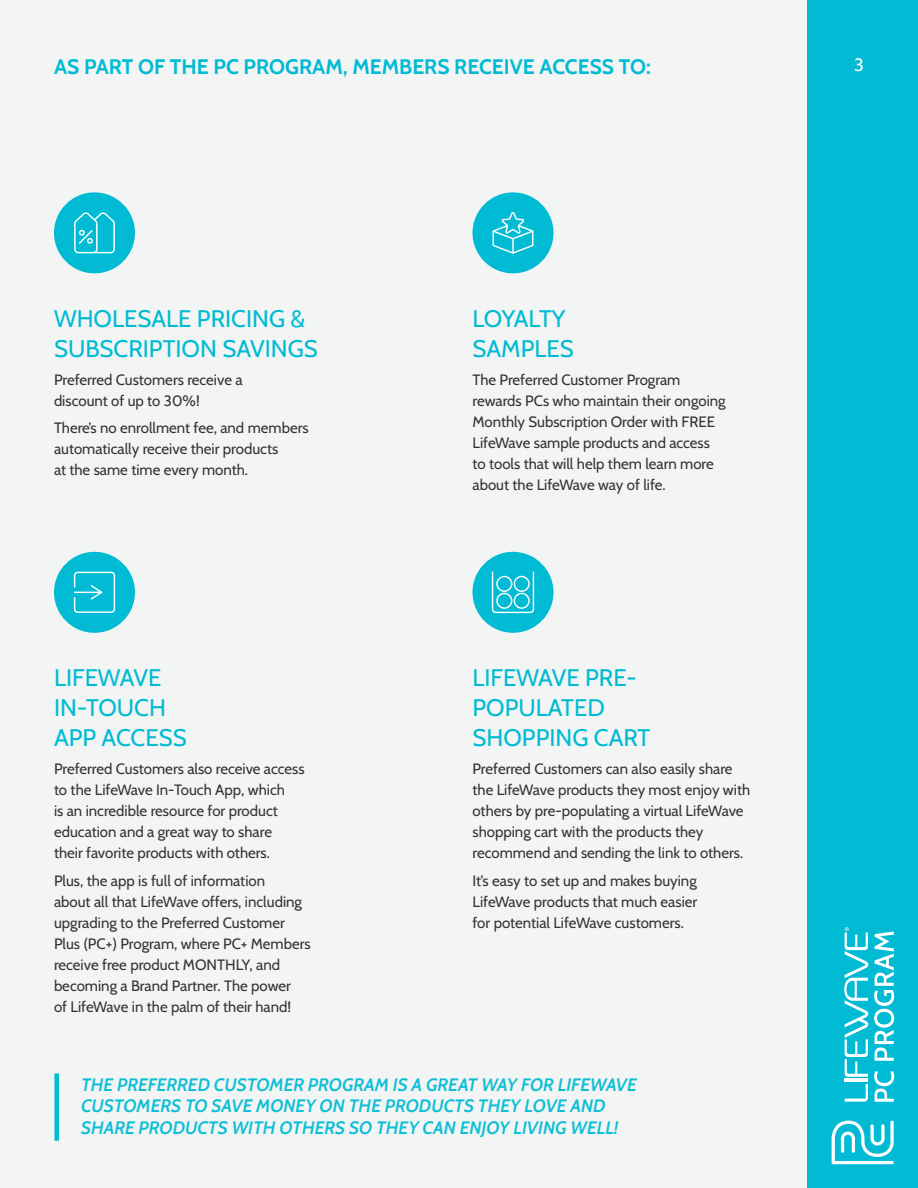
<style>
.page{position:relative;width:918px;height:1188px;background:#f3f4f4}
.page>*{position:absolute;margin:0;border:0;box-sizing:border-box;transform-origin:0 0}
.t1{font:24px/30px "Cabin";color:#00bbd3}
.t2{font:700 21px "Cabin";color:#00bbd3}
.t3{font:italic 600 18px/21.6px "Cabin";color:#0dbfd6}
.t4{font:18px "Cabin";color:#fff}
.t5{font:15px/21px "Cabin";color:#333334}
</style>
<div class="page">
<div style="left:808px;top:0;width:110px;height:1188px;background:#00bbd3"></div>
<svg style="left:832px;top:927px;width:62px;height:237px"></svg>
<div style="left:54px;top:1073px;width:5px;height:68px;background:#00bbd3"></div>
<div style="left:54px;top:192px;width:81px;height:81px;background:#00bbd3;border-radius:50%"></div>
<svg style="left:74px;top:212px;width:41px;height:41px"></svg>
<div style="left:472px;top:192px;width:82px;height:81px;background:#00bbd3;border-radius:50%"></div>
<svg style="left:493px;top:212px;width:40px;height:42px"></svg>
<div style="left:54px;top:552px;width:81px;height:81px;background:#00bbd3;border-radius:50%"></div>
<svg style="left:74px;top:572px;width:41px;height:41px"></svg>
<div style="left:472px;top:552px;width:82px;height:81px;background:#00bbd3;border-radius:50%"></div>
<svg style="left:492px;top:572px;width:42px;height:41px"></svg>
<h2 class="t2" style="left:54px;top:50px;width:598px">AS PART OF THE PC PROGRAM, MEMBERS RECEIVE ACCESS TO:</h2>
<p class="t4" style="left:854px;top:51px;width:11px">3</p>
<h1 class="t1" style="left:54px;top:302px;width:265px">WHOLESALE PRICING &amp;<br>SUBSCRIPTION SAVINGS</h1>
<p class="t5" style="left:54px;top:368px;width:190px">Preferred Customers receive a discount of up to 30%!</p>
<p class="t5" style="left:54px;top:417px;width:256px">There’s no enrollment fee, and members automatically receive their products<br>at the same time every month.</p>
<h1 class="t1" style="left:54px;top:661px;width:134px">LIFEWAVE<br>IN-TOUCH<br>APP ACCESS</h1>
<p class="t5" style="left:54px;top:757px;width:252px">Preferred Customers also receive access to the LifeWave In-Touch App, which<br>is an incredible resource for product education and a great way to share<br>their favorite products with others.</p>
<p class="t5" style="left:54px;top:869px;width:258px">Plus, the app is full of information<br>about all that LifeWave offers, including upgrading to the Preferred Customer Plus (PC+) Program, where PC+ Members receive free product MONTHLY, and becoming a Brand Partner. The power<br>of LifeWave in the palm of their hand!</p>
<h1 class="t1" style="left:472px;top:302px;width:103px">LOYALTY<br>SAMPLES</h1>
<p class="t5" style="left:472px;top:368px;width:255px">The Preferred Customer Program rewards PCs who maintain their ongoing Monthly Subscription Order with FREE LifeWave sample products and access to tools that will help them learn more about the LifeWave way of life.</p>
<h1 class="t1" style="left:472px;top:661px;width:179px">LIFEWAVE PRE-<br>POPULATED<br>SHOPPING CART</h1>
<p class="t5" style="left:472px;top:757px;width:279px">Preferred Customers can also easily share the LifeWave products they most enjoy with others by pre-populating a virtual LifeWave shopping cart with the products they recommend and sending the link to others.</p>
<p class="t5" style="left:472px;top:869px;width:226px;text-align:justify">It’s easy to set up and makes buying LifeWave products that much easier for potential LifeWave customers.</p>
<p class="t3" style="left:81px;top:1072px;width:557px">THE PREFERRED CUSTOMER PROGRAM IS A GREAT WAY FOR LIFEWAVE<br>CUSTOMERS TO SAVE MONEY ON THE PRODUCTS THEY LOVE AND<br>SHARE PRODUCTS WITH OTHERS SO THEY CAN ENJOY LIVING WELL!</p>
</div>
